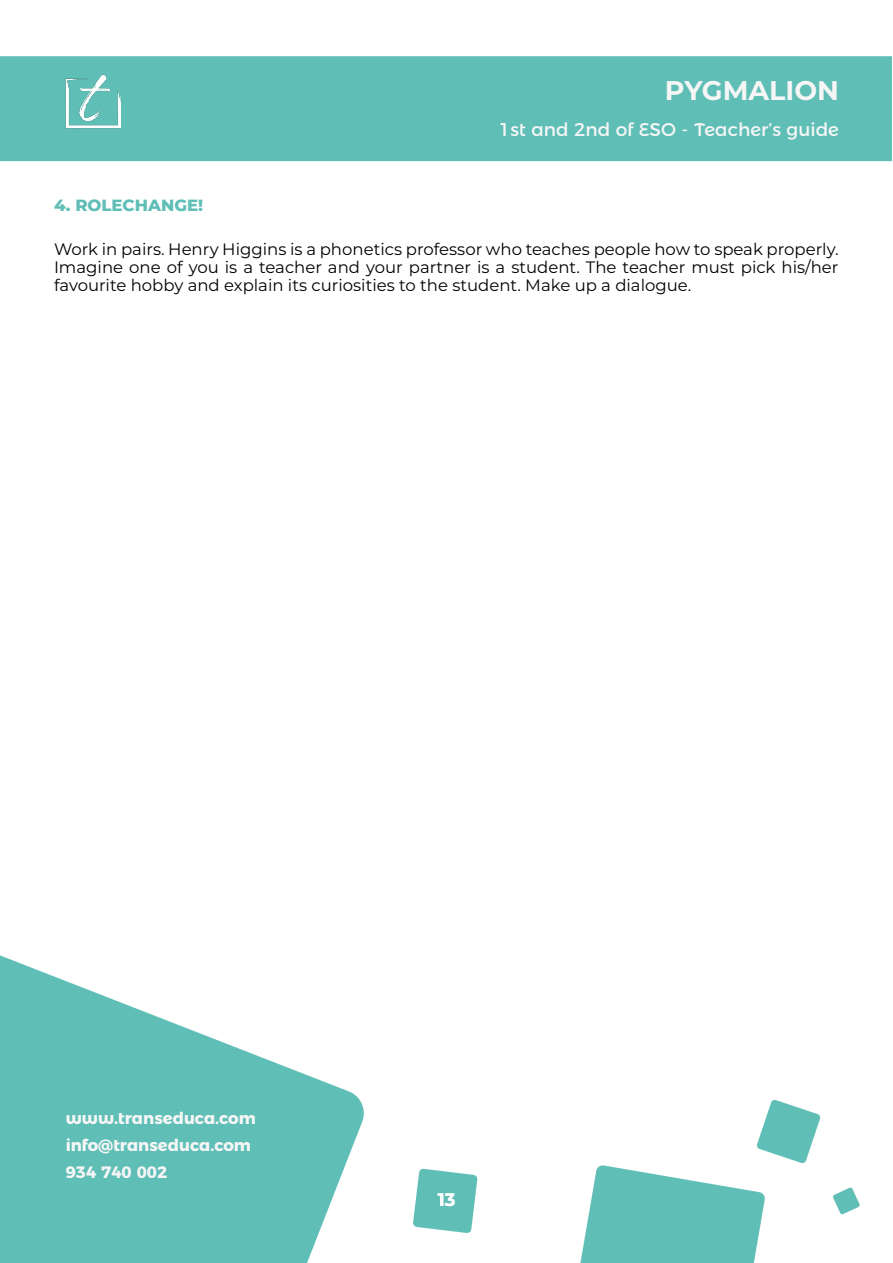
<style>
.page{position:relative;width:893px;height:1263px;background:#fff}
.page>*{position:absolute;margin:0;border:0;box-sizing:border-box;transform-origin:0 0}
.t1{font:700 27px "Montserrat";color:#f6f6f6}
.t2{font:18.45px "Montserrat Alternates";color:#f6f6f6}
.t3{font:700 18px "Montserrat";color:#fff}
.t4{font:16.5px/18px "Montserrat";color:#000;text-align:justify}
.t5{font:700 16.5px/27px "Montserrat Alternates";color:#f6f6f6}
.t6{font:800 16.5px "Montserrat";color:#5fbeb6}
</style>
<div class="page">
<img style="left:0;top:56px;width:892px;height:1207px">
<img style="left:66px;top:74px;width:55px;height:66px">
<h1 class="t1" style="left:665px;top:71px;width:175px">PYGMALION</h1>
<p class="t2" style="left:499px;top:115px;width:341px">1st and 2nd of ESO - Teacher’s guide</p>
<p class="t6" style="left:54px;top:193px;width:151px">4. ROLECHANGE!</p>
<p class="t4" style="left:54px;top:239px;width:786px">Work in pairs. Henry Higgins is a phonetics professor who teaches people how to speak properly.<br>Imagine one of you is a teacher and your partner is a student. The teacher must pick his/her favourite hobby and explain its curiosities to the student. Make up a dialogue.</p>
<p class="t5" style="left:66px;top:1103px;width:192px">www.transeduca.com info@transeduca.com<br>934 740 002</p>
<p class="t3" style="left:438px;top:1186px;width:19px">13</p>
</div>
